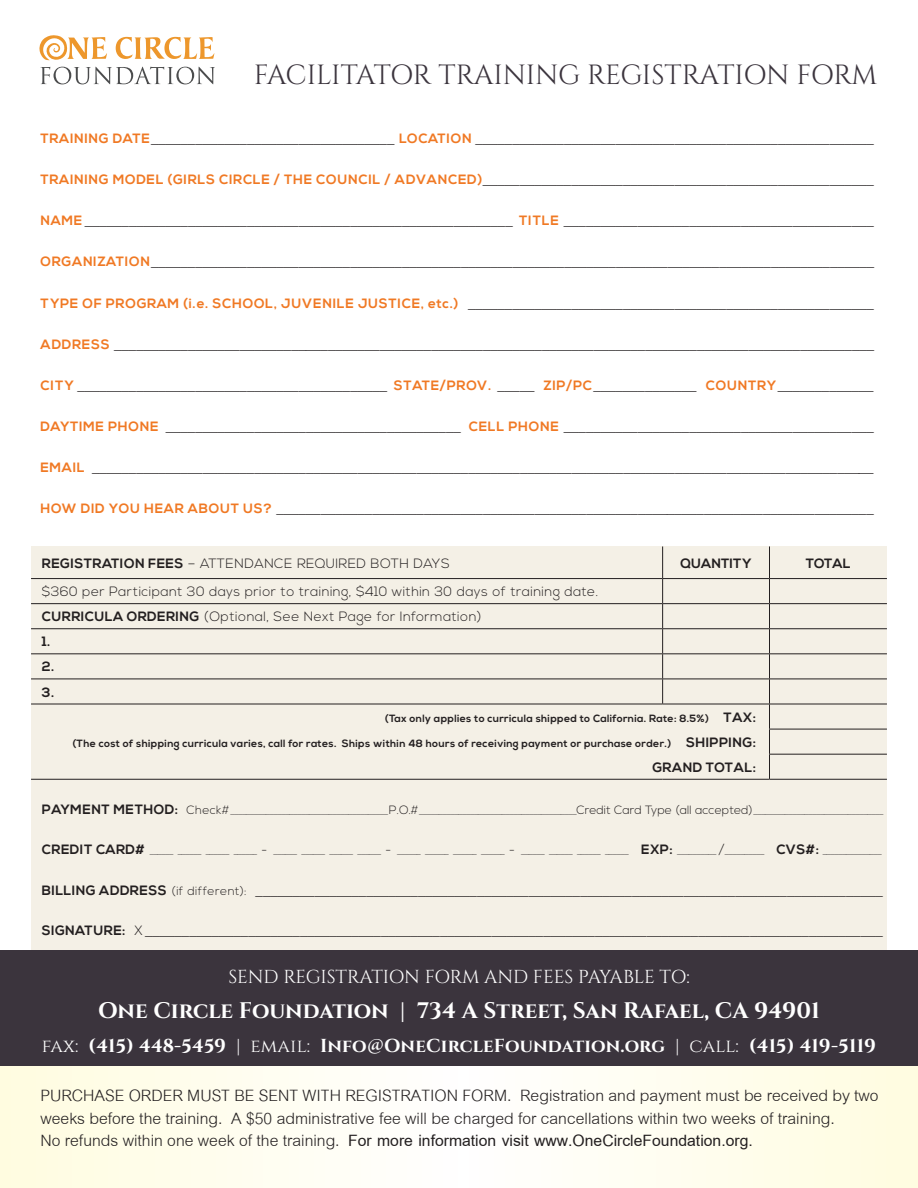
<style>
.page{position:relative;width:918px;height:1188px;background:#fff}
.page>*{position:absolute;margin:0;border:0;box-sizing:border-box;transform-origin:0 0}
.t1{font:27.75px "Cinzel";letter-spacing:-.02em;color:#3b343d}
.t2{font:24px/22.5px "Cordia UPC";color:#231f20}
.t3{font:22.5px "Cordia UPC";color:#231f20}
.t4{font:700 22.5px "Cinzel";color:#fff}
.t5{font:700 18.75px "Cinzel";letter-spacing:.01em;color:#fff}
.t6{font:18.75px "Cinzel";letter-spacing:-.015em;color:#fff}
.t7{font:300 13.5px "Nexa";letter-spacing:.03em;color:#231f20}
.t8{font:700 13.5px "Nexa";letter-spacing:.02em;color:#231f20}
.t9{font:700 13.5px "Nexa";color:#231f20}
.t10{font:12px "Cordia UPC";color:#231f20}
.t11{font:700 10.5px "Nexa";letter-spacing:.03em;color:#231f20}
.s1{font-family:"Nexa";font-weight:700;font-size:13.5px;color:#f07924}
.s2{font-weight:700}
.s3{font-size:13.5px}
.s4{font-family:"Nexa";font-weight:700;font-size:13.5px}
.s5{font-family:"Nexa";font-weight:300}
.s6{font-family:"Nexa";font-weight:300;font-size:13.5px}
.s7{font-family:"Nexa";font-weight:300;font-size:12px}
.s8{font-weight:400}
.s9{font-family:"Trajan Pro"}
</style>
<div class="page">
<div style="left:31px;top:546px;width:856px;height:404px;background:#f4f0e6"></div>
<hr style="left:31px;top:578px;width:632px;height:1px;background:#231f20">
<hr style="left:31px;top:603px;width:632px;height:1px;background:#231f20">
<hr style="left:31px;top:628px;width:632px;height:1px;background:#231f20">
<hr style="left:31px;top:653px;width:632px;height:1px;background:#231f20">
<hr style="left:31px;top:679px;width:632px;height:1px;background:#231f20">
<hr style="left:31px;top:704px;width:632px;height:1px;background:#231f20">
<hr style="left:31px;top:779px;width:632px;height:1px;background:#231f20">
<hr style="left:663px;top:779px;width:107px;height:1px;background:#231f20">
<hr style="left:770px;top:578px;width:117px;height:1px;background:#231f20">
<hr style="left:770px;top:603px;width:117px;height:1px;background:#231f20">
<hr style="left:770px;top:628px;width:117px;height:1px;background:#231f20">
<hr style="left:770px;top:653px;width:117px;height:1px;background:#231f20">
<hr style="left:770px;top:679px;width:117px;height:1px;background:#231f20">
<hr style="left:770px;top:704px;width:117px;height:1px;background:#231f20">
<hr style="left:769px;top:729px;width:118px;height:1px;background:#231f20">
<hr style="left:769px;top:754px;width:118px;height:1px;background:#231f20">
<hr style="left:770px;top:779px;width:117px;height:1px;background:#231f20">
<hr style="left:662px;top:546px;width:1px;height:32px;background:#231f20">
<hr style="left:769px;top:546px;width:1px;height:32px;background:#231f20">
<hr style="left:663px;top:578px;width:107px;height:1px;background:#231f20">
<hr style="left:663px;top:603px;width:107px;height:1px;background:#231f20">
<hr style="left:663px;top:628px;width:107px;height:1px;background:#231f20">
<hr style="left:663px;top:653px;width:107px;height:1px;background:#231f20">
<hr style="left:663px;top:679px;width:107px;height:1px;background:#231f20">
<svg style="left:662px;top:579px;width:1px;height:125px"></svg>
<hr style="left:663px;top:704px;width:107px;height:1px;background:#231f20">
<svg style="left:769px;top:579px;width:1px;height:200px"></svg>
<div style="left:0;top:950px;width:918px;height:120px;background:#3b343d"></div>
<svg style="left:0;top:1066px;width:918px;height:122px"></svg>
<svg style="left:39px;top:35px;width:68px;height:26px"></svg>
<svg style="left:116px;top:37px;width:98px;height:22px"></svg>
<svg style="left:40px;top:67px;width:175px;height:17px"></svg>
<p class="t1" style="left:254px;top:58px;width:625px">FACILITATOR TRAINING REGISTRATION FORM</p>
<p class="t3" style="left:40px;top:123px;width:835px"><span class="s1">TRAINING DATE</span>_________________________________ <span class="s1">LOCATION</span> ______________________________________________________</p>
<p class="t3" style="left:40px;top:164px;width:835px"><span class="s1">TRAINING MODEL (GIRLS CIRCLE / THE COUNCIL / ADVANCED)</span>_____________________________________________________</p>
<p class="t3" style="left:40px;top:205px;width:835px"><span class="s1">NAME</span> __________________________________________________________ <span class="s1">TITLE</span> __________________________________________</p>
<p class="t3" style="left:40px;top:246px;width:835px"><span class="s1">ORGANIZATION</span>__________________________________________________________________________________________________</p>
<p class="t3" style="left:40px;top:287px;width:835px"><span class="s1">TYPE OF PROGRAM (i.e. SCHOOL, JUVENILE JUSTICE, etc.)</span> _______________________________________________________</p>
<p class="t3" style="left:40px;top:329px;width:835px"><span class="s1">ADDRESS</span> _______________________________________________________________________________________________________</p>
<p class="t3" style="left:40px;top:370px;width:835px"><span class="s1">CITY</span> __________________________________________ <span class="s1">STATE/PROV.</span> _____ <span class="s1">ZIP/PC</span>______________ <span class="s1">COUNTRY</span>_____________</p>
<p class="t3" style="left:40px;top:411px;width:835px"><span class="s1">DAYTIME PHONE</span> ________________________________________ <span class="s1">CELL PHONE</span> __________________________________________</p>
<p class="t3" style="left:40px;top:452px;width:835px"><span class="s1">EMAIL</span> __________________________________________________________________________________________________________</p>
<p class="t3" style="left:40px;top:493px;width:835px"><span class="s1">HOW DID YOU HEAR ABOUT US?</span> _________________________________________________________________________________</p>
<p class="t7" style="left:42px;top:555px;width:409px"><span class="s2">REGISTRATION FEES</span> – ATTENDANCE REQUIRED BOTH DAYS</p>
<p class="t9" style="left:681px;top:555px;width:72px">QUANTITY</p>
<p class="t8" style="left:806px;top:555px;width:46px">TOTAL</p>
<p class="t7" style="left:42px;top:584px;width:558px">$360 per Participant 30 days prior to training, $410 within 30 days of training date.</p>
<p class="t7" style="left:42px;top:609px;width:441px"><span class="s2">CURRICULA ORDERING</span> (Optional, See Next Page for Information)</p>
<p class="t8" style="left:42px;top:634px;width:10px">1.</p>
<p class="t8" style="left:42px;top:659px;width:14px">2.</p>
<p class="t8" style="left:42px;top:684px;width:14px">3.</p>
<p class="t11" style="left:385px;top:712px;width:372px">(Tax only applies to curricula shipped to California. Rate: 8.5%) <span class="s3">TAX:</span></p>
<p class="t11" style="left:73px;top:737px;width:685px">(The cost of shipping curricula varies, call for rates. Ships within 48 hours of receiving payment or purchase order.) <span class="s3">SHIPPING:</span></p>
<p class="t8" style="left:652px;top:759px;width:105px">GRAND TOTAL:</p>
<p class="t10" style="left:42px;top:803px;width:843px"><span class="s4">PAYMENT METHOD:</span> <span class="s5">Check#</span>________________________________________<span class="s5">P.O.#</span>________________________________________<span class="s5">Credit Card Type (all accepted)</span>_________________________________</p>
<p class="t10" style="left:42px;top:843px;width:841px"><span class="s4">CREDIT CARD#</span> ______ ______ ______ ______ <span class="s5">-</span> ______ ______ ______ ______ <span class="s5">-</span> ______ ______ ______ ______ <span class="s5">-</span> ______ ______ ______ ______ <span class="s4">EXP:</span> __________ <span class="s6">/</span>__________ <span class="s4">CVS#:</span> _______________</p>
<p class="t3" style="left:42px;top:875px;width:843px"><span class="s4">BILLING ADDRESS</span> <span class="s7">(if different):</span> _____________________________________________________________________________________</p>
<p class="t3" style="left:42px;top:915px;width:842px"><span class="s4">SIGNATURE:</span> <span class="s6">X</span> ____________________________________________________________________________________________________</p>
<p class="t6" style="left:228px;top:966px;width:463px">SEND REGISTRATION FORM AND FEES PAYABLE TO:</p>
<p class="t4" style="left:98px;top:996px;width:723px">One Circle Foundation | 734 A Street, San Rafael, CA 94901</p>
<p class="t5" style="left:42px;top:1034px;width:836px"><span class="s8">fax:</span> (415) 448-5459 <span class="s8">| email:</span> Info<span class="s9">@</span>OneCircleFoundation.org <span class="s8">| call:</span> (415) 419-5119</p>
<p class="t2" style="left:40px;top:1085px;width:840px">PURCHASE ORDER MUST BE SENT WITH REGISTRATION FORM. Registration and payment must be received by two weeks before the training. A $50 administrative fee will be charged for cancellations within two weeks of training.<br>No refunds within one week of the training. <span class="s2">For more information visit www.OneCircleFoundation.org.</span></p>
</div>
